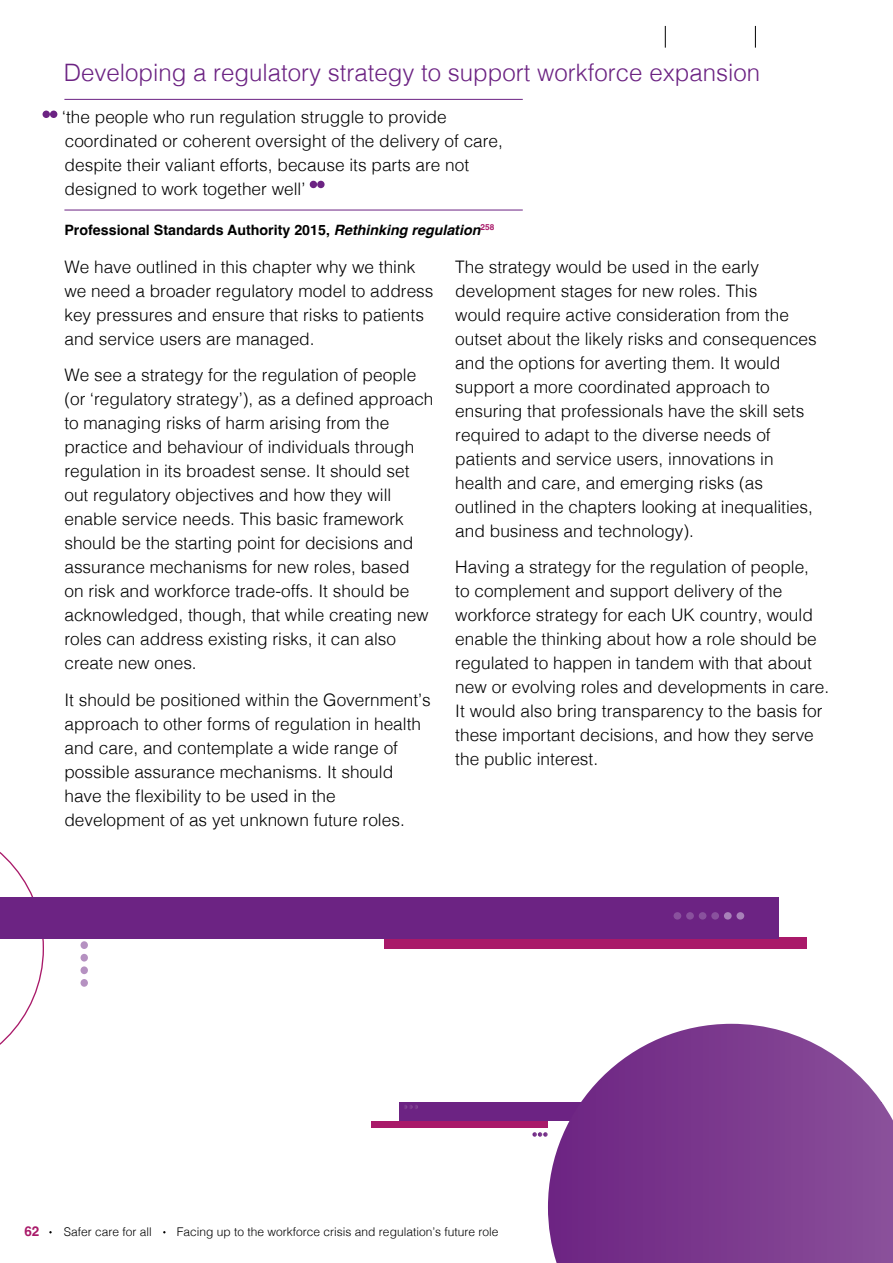
<style>
.page{position:relative;width:893px;height:1263px;background:#fff}
.page>*{position:absolute;margin:0;border:0;box-sizing:border-box;transform-origin:0 0}
.Contents_sub_same_as{font:300 24px "Helvetica";color:#6c2383}
.Body{font:300 17.25px/24px "Helvetica";color:#000}
.Caption_N{font:700 14.25px "Helvetica";color:#000}
.t1{font:700 13.5px "Helvetica";color:#a91969}
.t2{font:300 12px "Helvetica";color:#000}
.s1{font-style:italic}
</style>
<div class="page">
<div style="left:400px;top:1103px;width:482px;height:18px;background:#6c2383"></div>
<div style="left:372px;top:1121px;width:176px;height:7px;background:#a91969"></div>
<svg style="left:532px;top:1132px;width:16px;height:5px"></svg>
<svg style="left:404px;top:1105px;width:14px;height:4px"></svg>
<hr style="left:64px;top:99px;width:459px;height:1px;background:#6c2383">
<hr style="left:64px;top:210px;width:459px;height:1px;background:#6c2383">
<div style="left:43px;top:111px;width:7px;height:7px;background:#6c2383;border-radius:50%"></div>
<div style="left:50px;top:111px;width:7px;height:7px;background:#6c2383;border-radius:50%"></div>
<div style="left:310px;top:181px;width:7px;height:7px;background:#6c2383;border-radius:50%"></div>
<div style="left:317px;top:181px;width:8px;height:7px;background:#6c2383;border-radius:50%"></div>
<div style="left:384px;top:938px;width:422px;height:11px;background:#a91969"></div>
<svg style="left:548px;top:1024px;width:345px;height:239px"></svg>
<svg style="left:0;top:852px;width:44px;height:193px"></svg>
<div style="left:0;top:897px;width:778px;height:41px;background:#6c2383"></div>
<div style="left:736px;top:912px;width:8px;height:7px;background:#a881b9;border-radius:50%"></div>
<div style="left:81px;top:941px;width:7px;height:8px;background:#b591c1;border-radius:50%"></div>
<div style="left:711px;top:912px;width:8px;height:7px;background:#89519d;border-radius:50%"></div>
<div style="left:81px;top:966px;width:7px;height:8px;background:#b591c1;border-radius:50%"></div>
<div style="left:686px;top:912px;width:8px;height:7px;background:#89519d;border-radius:50%"></div>
<div style="left:724px;top:912px;width:8px;height:7px;background:#a881b9;border-radius:50%"></div>
<div style="left:81px;top:954px;width:7px;height:7px;background:#b591c1;border-radius:50%"></div>
<div style="left:699px;top:912px;width:7px;height:7px;background:#89519d;border-radius:50%"></div>
<div style="left:81px;top:979px;width:7px;height:8px;background:#b591c1;border-radius:50%"></div>
<div style="left:674px;top:912px;width:7px;height:7px;background:#89519d;border-radius:50%"></div>
<svg style="left:755px;top:26px;width:1px;height:22px"></svg>
<svg style="left:665px;top:26px;width:1px;height:22px"></svg>
<p class="Contents_sub_same_as" style="left:64px;top:52px;width:698px">Developing a regulatory strategy to support workforce expansion</p>
<p class="Body" style="left:62px;top:104px;width:442px">‘the people who run regulation struggle to provide coordinated or coherent oversight of the delivery of care, despite their valiant efforts, because its parts are not designed to work together well’</p>
<p class="Caption_N" style="left:64px;top:221px;width:431px">Professional Standards Authority 2015, <span class="s1">Rethinking regulation</span><sup>258</sup></p>
<p class="Body" style="left:64px;top:253px;width:371px">We have outlined in this chapter why we think we need a broader regulatory model to address key pressures and ensure that risks to patients and service users are managed.</p>
<p class="Body" style="left:64px;top:362px;width:371px">We see a strategy for the regulation of people (or ‘regulatory strategy’), as a defined approach to managing risks of harm arising from the practice and behaviour of individuals through regulation in its broadest sense. It should set out regulatory objectives and how they will enable service needs. This basic framework should be the starting point for decisions and assurance mechanisms for new roles, based<br>on risk and workforce trade-offs. It should be acknowledged, though, that while creating new roles can address existing risks, it can also create new ones.</p>
<p class="Body" style="left:64px;top:687px;width:368px">It should be positioned within the Government’s approach to other forms of regulation in health and care, and contemplate a wide range of possible assurance mechanisms. It should have the flexibility to be used in the development of as yet unknown future roles.</p>
<p class="Body" style="left:455px;top:253px;width:363px">The strategy would be used in the early development stages for new roles. This<br>would require active consideration from the outset about the likely risks and consequences and the options for averting them. It would support a more coordinated approach to ensuring that professionals have the skill sets required to adapt to the diverse needs of patients and service users, innovations in health and care, and emerging risks (as outlined in the chapters looking at inequalities, and business and technology).</p>
<p class="Body" style="left:455px;top:554px;width:375px">Having a strategy for the regulation of people,<br>to complement and support delivery of the workforce strategy for each UK country, would enable the thinking about how a role should be regulated to happen in tandem with that about new or evolving roles and developments in care.<br>It would also bring transparency to the basis for these important decisions, and how they serve the public interest.</p>
<p class="t1" style="left:24px;top:1223px;width:17px">62</p>
<p class="t2" style="left:64px;top:1222px;width:90px">Safer care for all</p>
<p class="t2" style="left:177px;top:1222px;width:323px">Facing up to the workforce crisis and regulation’s future role</p>
</div>
